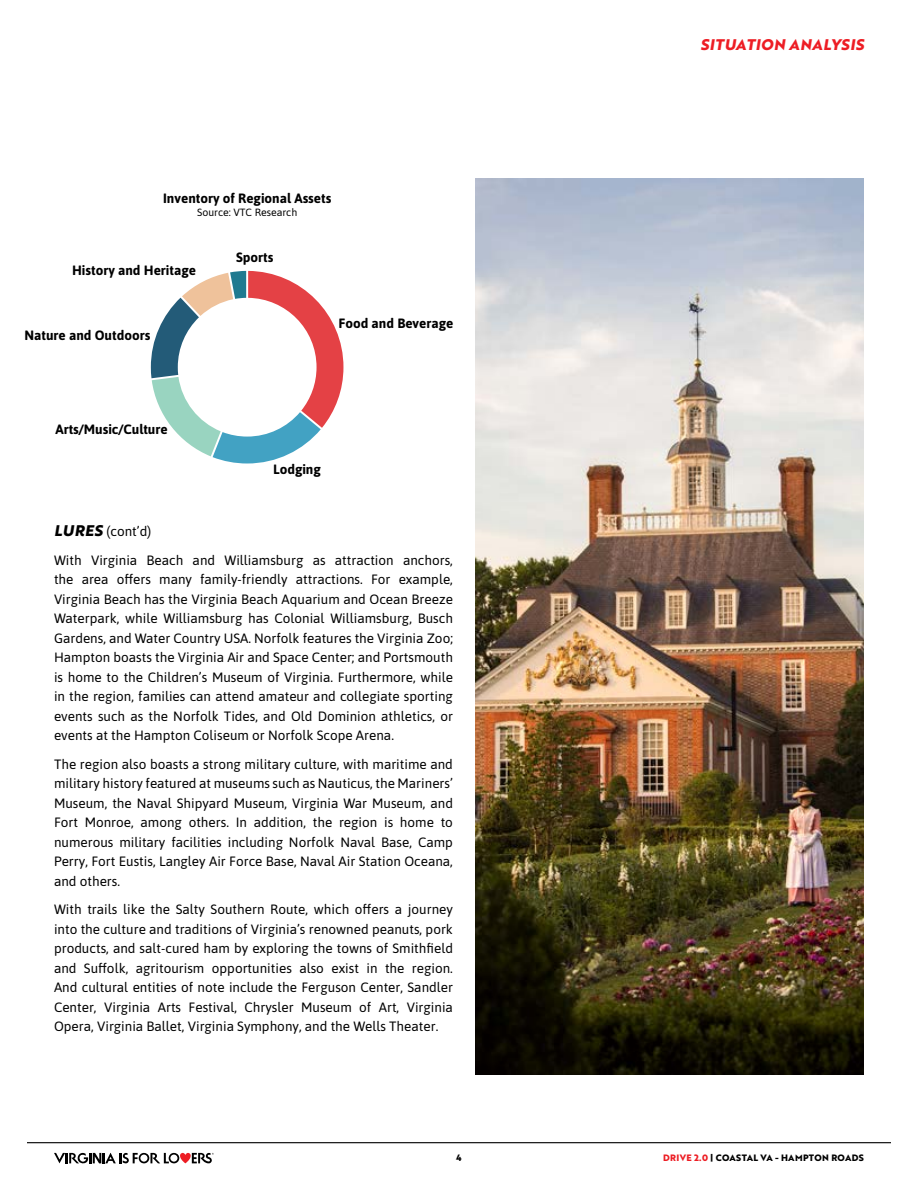
<style>
.page{position:relative;width:918px;height:1188px;background:#fff}
.page>*{position:absolute;margin:0;border:0;box-sizing:border-box;transform-origin:0 0}
.t1{font:15px "Brother 1816 Extra Bold Italic";letter-spacing:.04em;color:#ed1d24}
.t2{font:13.5px/19.5px "Asap";color:#000;text-align:justify}
.t3{font:700 13.5px "Asap";color:#000}
.t4{font:10.5px "Asap";color:#000}
.t5{font:700 9px "Brother 1816 Extra";letter-spacing:.04em;color:#000}
.s1{font-family:"Brother 1816 Extra Bold Italic";font-size:15px}
.s2{color:#ed1d24}
</style>
<div class="page">
<img style="left:475px;top:178px;width:389px;height:897px">
<svg style="left:151px;top:271px;width:192px;height:193px"></svg>
<hr style="left:27px;top:1142px;width:864px;height:1px;background:#000">
<svg style="left:54px;top:1153px;width:160px;height:10px"></svg>
<p class="t3" style="left:163px;top:189px;width:170px">Inventory of Regional Assets</p>
<p class="t4" style="left:197px;top:205px;width:102px">Source: VTC Research</p>
<p class="t3" style="left:72px;top:260px;width:126px">History and Heritage</p>
<p class="t3" style="left:24px;top:325px;width:127px">Nature and Outdoors</p>
<p class="t3" style="left:55px;top:420px;width:114px">Arts/Music/Culture</p>
<p class="t3" style="left:236px;top:248px;width:39px">Sports</p>
<p class="t3" style="left:339px;top:313px;width:116px">Food and Beverage</p>
<p class="t3" style="left:273px;top:460px;width:49px">Lodging</p>
<p class="t2" style="left:54px;top:517px;width:400px;line-height:28.5px"><span class="s1">LURES</span> (cont’d)<br>With Virginia Beach and Williamsburg as attraction anchors,</p>
<p class="t2" style="left:54px;top:569px;width:401px">the area offers many family-friendly attractions. For example, Virginia Beach has the Virginia Beach Aquarium and Ocean Breeze Waterpark, while Williamsburg has Colonial Williamsburg, Busch Gardens, and Water Country USA. Norfolk features the Virginia Zoo; Hampton boasts the Virginia Air and Space Center; and Portsmouth is home to the Children’s Museum of Virginia. Furthermore, while in the region, families can attend amateur and collegiate sporting events such as the Norfolk Tides, and Old Dominion athletics, or events at the Hampton Coliseum or Norfolk Scope Arena.</p>
<p class="t2" style="left:54px;top:754px;width:401px">The region also boasts a strong military culture, with maritime and military history featured at museums such as Nauticus, the Mariners’ Museum, the Naval Shipyard Museum, Virginia War Museum, and Fort Monroe, among others. In addition, the region is home to numerous military facilities including Norfolk Naval Base, Camp Perry, Fort Eustis, Langley Air Force Base, Naval Air Station Oceana, and others.</p>
<p class="t2" style="left:54px;top:899px;width:401px">With trails like the Salty Southern Route, which offers a journey into the culture and traditions of Virginia’s renowned peanuts, pork products, and salt-cured ham by exploring the towns of Smithfield and Suffolk, agritourism opportunities also exist in the region.<br>And cultural entities of note include the Ferguson Center, Sandler Center, Virginia Arts Festival, Chrysler Museum of Art, Virginia Opera, Virginia Ballet, Virginia Symphony, and the Wells Theater.</p>
<p class="t1" style="left:700px;top:33px;width:165px">SITUATION ANALYSIS</p>
<p class="t5" style="left:456px;top:1151px;width:7px">4</p>
<p class="t5" style="left:663px;top:1151px;width:202px"><span class="s2">DRIVE 2.0</span> | COASTAL VA - HAMPTON ROADS</p>
</div>
